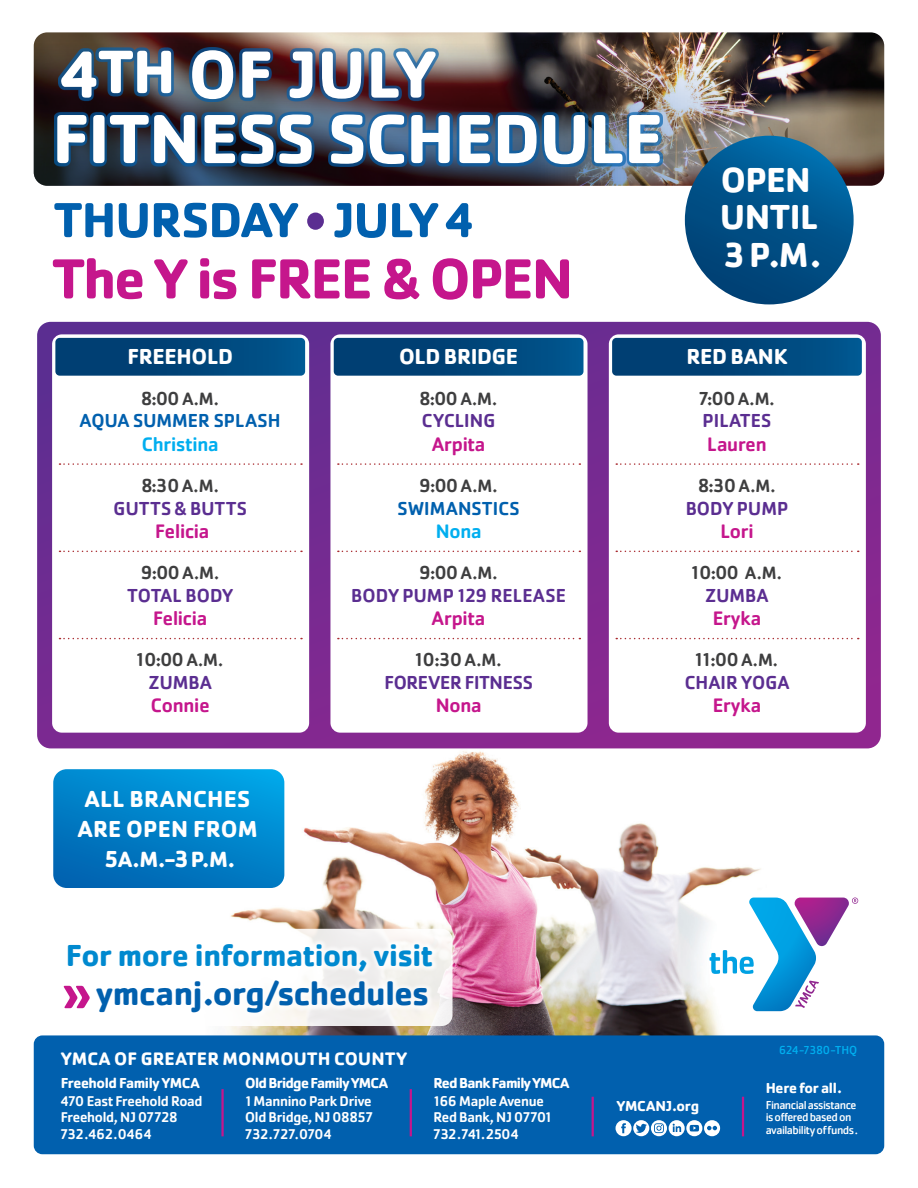
<style>
.page{position:relative;width:918px;height:1188px;background:#fff}
.page>*{position:absolute;margin:0;border:0;box-sizing:border-box;transform-origin:0 0}
.t1{font:700 72px "Cachet Pro";letter-spacing:-.01em;color:#fff}
.t2{font:700 69px "Cachet Pro";letter-spacing:.01em;color:#fff}
.t3{font:700 58.5px "Cachet Pro";letter-spacing:-.035em;color:#c5168c}
.t4{font:700 51px "Cachet Pro";letter-spacing:-.015em;color:#0160ae}
.t5{font:700 36px/37.5px "Cachet Pro";letter-spacing:-.015em;color:#fff}
.t6{font:700 34.5px "Cachet Pro";letter-spacing:-.01em;color:#0160ae}
.t7{font:700 31.5px "Cachet Pro";letter-spacing:-.01em;color:#0089cf}
.t8{font:700 24px/30px "Cachet Pro";letter-spacing:.01em;color:#fff}
.t9{font:700 22.8px "Cachet Pro";color:#fff}
.t10{font:700 22.5px "Cachet Pro";letter-spacing:-.015em;color:#fff}
.t11{font:500 20.25px "Cachet Pro";letter-spacing:-.01em;color:#c5168c}
.t12{font:500 20.25px "Cachet Pro";letter-spacing:-.01em;color:#00aeef}
.t13{font:500 19.5px/22.8px "Cachet Pro";letter-spacing:.005em;color:#5b2e91;text-align:center}
.t14{font:500 19.5px/22.8px "Cachet Pro";letter-spacing:.005em;color:#0160ae;text-align:center}
.t15{font:500 19.5px/22.8px "Cachet Pro";letter-spacing:.01em;color:#3e3e3f;text-align:center}
.t16{font:500 19.5px/22.8px "Cachet Pro";letter-spacing:.025em;color:#5b2e91;text-align:center}
.t17{font:700 18.75px "Cachet Pro";letter-spacing:.01em;color:#fff}
.t18{font:700 15px "Cachet Pro";letter-spacing:-.03em;color:#fff}
.t19{font:700 15px "Cachet Pro";letter-spacing:-.05em;color:#fff}
.t20{font:500 14.7px/16.6px "Cachet Pro";letter-spacing:-.015em;color:#fff}
.t21{font:12px/12.8px "Cachet Pro";letter-spacing:-.045em;color:#fff}
.t22{font:12px "Cachet Pro";letter-spacing:.01em;color:#00aeef}
.s1{font-size:63.45px}
.s2{color:#5b2e91}
.s3{color:#3e3e3f}
.s4{font-size:18.6px;color:#3e3e3f}
.s5{font-size:18.6px}
.s6{font-size:24px}
</style>
<div class="page">
<img style="left:189px;top:748px;width:599px;height:287px">
<img style="left:34px;top:32px;width:850px;height:154px;border-radius:14px">
<svg style="left:37px;top:322px;width:844px;height:426px;background:#782990"></svg>
<svg style="left:53px;top:769px;width:231px;height:119px;background:#0283c9"></svg>
<div style="left:52px;top:334px;width:257px;height:399px;background:#fff;border-radius:10px"></div>
<div style="left:330px;top:334px;width:258px;height:399px;background:#fff;border-radius:10px"></div>
<div style="left:609px;top:334px;width:257px;height:399px;background:#fff;border-radius:10px"></div>
<div style="left:46px;top:929px;width:407px;height:97px;background:linear-gradient(to right,#fff,#f4f1ef);border-radius:11px"></div>
<div style="left:34px;top:1035px;width:850px;height:119px;background:#0160ae;border-radius:9px"></div>
<svg style="left:616px;top:1120px;width:104px;height:16px"></svg>
<hr style="left:742px;top:1097px;width:2px;height:39px;background:#c5168c">
<hr style="left:592px;top:1097px;width:2px;height:39px;background:#c5168c">
<hr style="left:410px;top:1089px;width:2px;height:47px;background:#c5168c">
<hr style="left:221px;top:1089px;width:3px;height:47px;background:#c5168c">
<div style="left:58px;top:975px;width:376px;height:44px;background:#fff"></div>
<svg style="left:64px;top:986px;width:26px;height:22px"></svg>
<div style="left:62px;top:938px;width:377px;height:39px;background:#fff"></div>
<svg style="left:60px;top:463px;width:242px;height:2px"></svg>
<svg style="left:60px;top:551px;width:242px;height:1px"></svg>
<svg style="left:60px;top:638px;width:242px;height:1px"></svg>
<svg style="left:55px;top:338px;width:250px;height:38px;background:#03487c"></svg>
<svg style="left:338px;top:463px;width:242px;height:2px"></svg>
<svg style="left:338px;top:551px;width:242px;height:1px"></svg>
<svg style="left:338px;top:638px;width:242px;height:1px"></svg>
<svg style="left:334px;top:338px;width:250px;height:38px;background:#02477c"></svg>
<svg style="left:616px;top:463px;width:243px;height:2px"></svg>
<svg style="left:616px;top:551px;width:243px;height:1px"></svg>
<svg style="left:616px;top:638px;width:243px;height:1px"></svg>
<svg style="left:612px;top:338px;width:250px;height:38px;background:#02487c"></svg>
<svg style="left:685px;top:136px;width:169px;height:168px;background:#00538a"></svg>
<div style="left:54px;top:111px;width:609px;height:56px;background:#0160ae;opacity:.68"></div>
<div style="left:58px;top:47px;width:381px;height:55px;background:#0160ae;opacity:.68"></div>
<svg style="left:710px;top:898px;width:148px;height:113px"></svg>
<h2 class="t2" style="left:60px;top:32px;width:377px">4<span class="s1">TH</span> OF JULY</h2>
<h1 class="t1" style="left:52px;top:94px;width:613px">FITNESS SCHEDULE</h1>
<h3 class="t4" style="left:54px;top:188px;width:420px">THURSDAY <span class="s2">•</span> JULY 4</h3>
<h3 class="t3" style="left:53px;top:242px;width:522px">The Y is FREE &amp; OPEN</h3>
<h3 class="t10" style="left:128px;top:343px;width:107px">FREEHOLD</h3>
<h3 class="t14" style="left:80px;top:387px;width:202px"><span class="s3">8:00</span> <span class="s4">A.M.<br></span>AQUA SUMMER SPLASH</h3>
<h3 class="t12" style="left:142px;top:432px;width:78px">Christina</h3>
<h3 class="t16" style="left:114px;top:474px;width:135px"><span class="s3">8:30</span> <span class="s4">A.M.<br></span>GUTTS &amp; BUTTS</h3>
<h3 class="t11" style="left:155px;top:519px;width:56px">Felicia</h3>
<h3 class="t13" style="left:127px;top:562px;width:107px"><span class="s3">9:00</span> <span class="s4">A.M.<br></span>TOTAL BODY</h3>
<h3 class="t11" style="left:153px;top:607px;width:56px">Felicia</h3>
<h3 class="t15" style="left:137px;top:649px;width:88px">10:00 <span class="s5">A.M.<br></span><span class="s2">ZUMBA</span></h3>
<h3 class="t11" style="left:151px;top:694px;width:60px">Connie</h3>
<h3 class="t10" style="left:399px;top:343px;width:121px">OLD BRIDGE</h3>
<h3 class="t13" style="left:420px;top:387px;width:79px;text-align:left"><span class="s3">8:00</span> <span class="s4">A.M.<br></span>CYCLING</h3>
<h3 class="t11" style="left:432px;top:432px;width:55px">Arpita</h3>
<h3 class="t14" style="left:398px;top:474px;width:124px"><span class="s3">9:00</span> <span class="s4">A.M.<br></span>SWIMANSTICS</h3>
<h3 class="t12" style="left:436px;top:519px;width:47px">Nona</h3>
<h3 class="t13" style="left:351px;top:562px;width:216px"><span class="s3">9:00</span> <span class="s4">A.M.<br></span>BODY PUMP 129 RELEASE</h3>
<h3 class="t11" style="left:432px;top:607px;width:55px">Arpita</h3>
<h3 class="t13" style="left:384px;top:649px;width:150px"><span class="s3">10:30</span> <span class="s4">A.M.<br></span>FOREVER FITNESS</h3>
<h3 class="t11" style="left:436px;top:694px;width:47px">Nona</h3>
<h3 class="t5" style="left:720px;top:161px;width:102px">OPEN<br>UNTIL<br>3 P.M.</h3>
<h3 class="t10" style="left:687px;top:343px;width:102px">RED BANK</h3>
<h3 class="t13" style="left:699px;top:387px;width:77px;text-align:left"><span class="s3">7:00</span> <span class="s4">A.M.<br></span>PILATES</h3>
<h3 class="t11" style="left:707px;top:432px;width:61px">Lauren</h3>
<h3 class="t13" style="left:686px;top:474px;width:104px"><span class="s3">8:30</span> <span class="s4">A.M.<br></span>BODY PUMP</h3>
<h3 class="t11" style="left:720px;top:519px;width:35px">Lori</h3>
<h3 class="t15" style="left:692px;top:562px;width:91px">10:00 <span class="s5">A.M.<br></span><span class="s2">ZUMBA</span></h3>
<h3 class="t11" style="left:713px;top:607px;width:50px">Eryka</h3>
<h3 class="t13" style="left:685px;top:649px;width:106px"><span class="s3">11:00</span> <span class="s4">A.M.<br></span>CHAIR YOGA</h3>
<h3 class="t11" style="left:713px;top:694px;width:50px">Eryka</h3>
<h3 class="t8" style="left:78px;top:784px;width:181px">ALL BRANCHES<br>ARE OPEN FROM</h3>
<h3 class="t9" style="left:105px;top:845px;width:131px"><span class="s6">5</span>A.M.<span class="s6">-3</span> P.M.</h3>
<h3 class="t7" style="left:66px;top:935px;width:369px">For more information, visit</h3>
<h3 class="t6" style="left:96px;top:972px;width:334px">ymcanj.org/schedules</h3>
<p class="t17" style="left:61px;top:1047px;width:347px">YMCA OF GREATER MONMOUTH COUNTY</p>
<p class="t22" style="left:779px;top:1043px;width:80px">624-7380-THQ</p>
<p class="t18" style="left:61px;top:1074px;width:140px">Freehold Family YMCA</p>
<p class="t20" style="left:61px;top:1093px;width:143px">470 East Freehold Road<br>Freehold, NJ 07728<br>732.462.0464</p>
<p class="t19" style="left:245px;top:1074px;width:144px">Old Bridge Family YMCA</p>
<p class="t20" style="left:245px;top:1093px;width:129px;text-align:justify">1 Mannino Park Drive Old Bridge, NJ 08857<br>732.727.0704</p>
<p class="t19" style="left:433px;top:1074px;width:138px">Red Bank Family YMCA</p>
<p class="t20" style="left:433px;top:1093px;width:119px">166 Maple Avenue<br>Red Bank, NJ 07701<br>732.741.2504</p>
<p class="t18" style="left:617px;top:1096px;width:84px">YMCANJ.org</p>
<p class="t18" style="left:766px;top:1079px;width:78px">Here for all.</p>
<p class="t21" style="left:766px;top:1098px;width:94px">Financial assistance is offered based on availability of funds.</p>
</div>
